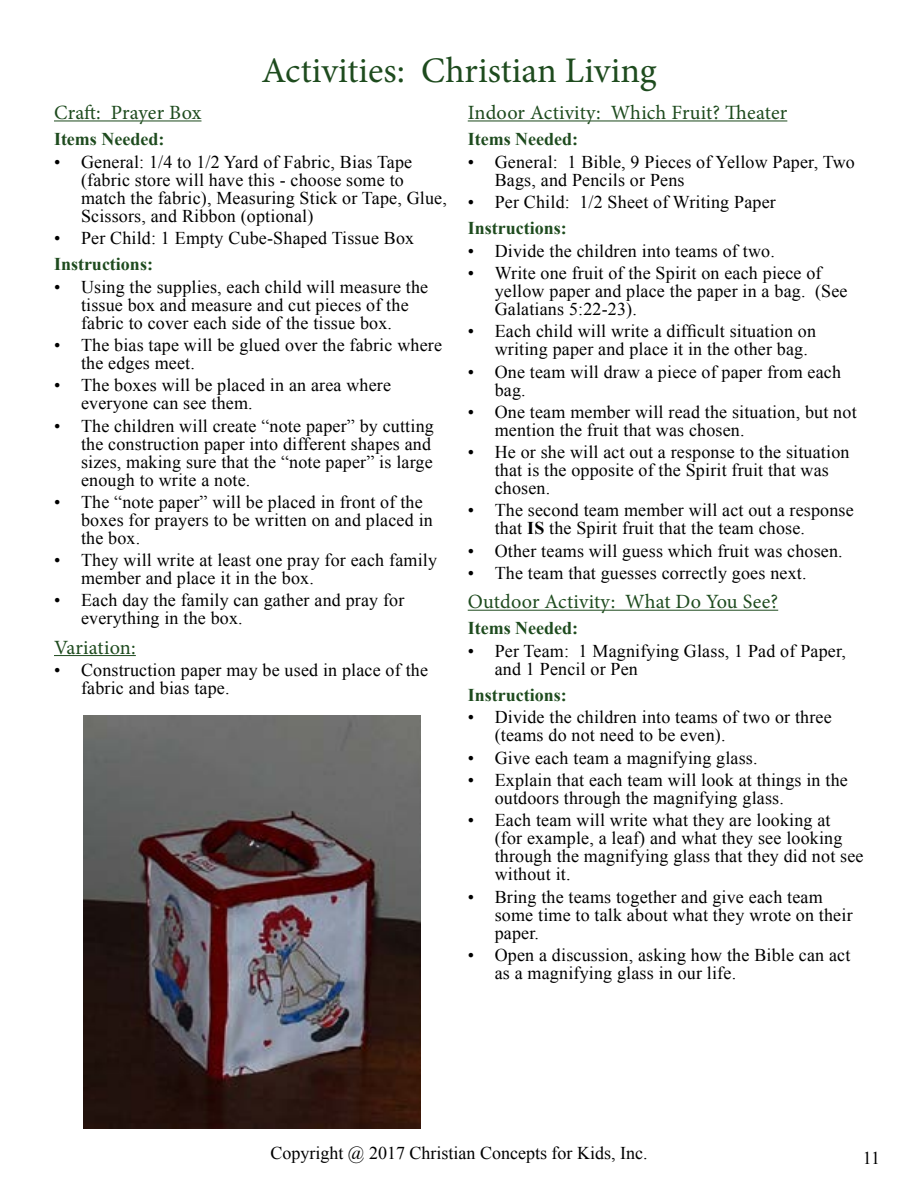
<style>
.page{position:relative;width:918px;height:1188px;background:#fff}
.page>*{position:absolute;margin:0;border:0;box-sizing:border-box;transform-origin:0 0}
.t1{font:36px "Minion Pro";color:#1e4b1e}
.t2{font:20.25px "Minion Pro";letter-spacing:.005em;color:#1e4b1e}
.t3{font:18px/18px "Times New Roman";letter-spacing:.01em;color:#000}
.t4{font:700 18px "Times New Roman";color:#1e4b1e}
.s1{font-weight:700}
</style>
<div class="page">
<hr style="left:468px;top:120px;width:319px;height:1px;background:#1e4b1e">
<hr style="left:468px;top:610px;width:310px;height:1px;background:#1e4b1e">
<hr style="left:54px;top:120px;width:147px;height:1px;background:#1e4b1e">
<hr style="left:54px;top:655px;width:82px;height:1px;background:#1e4b1e">
<img style="left:84px;top:716px;width:336px;height:412px">
<h1 class="t1" style="left:261px;top:47px;width:397px">Activities: Christian Living</h1>
<p class="t2" style="left:54px;top:99px;width:149px">Craft: Prayer Box</p>
<p class="t4" style="left:54px;top:127px;width:112px">Items Needed:</p>
<p class="t3" style="left:81px;top:152px;width:367px;text-indent:-27px">• General: 1/4 to 1/2 Yard of Fabric, Bias Tape (fabric store will have this - choose some to match the fabric), Measuring Stick or Tape, Glue, Scissors, and Ribbon (optional)</p>
<p class="t3" style="left:54px;top:229px;width:362px">• Per Child: 1 Empty Cube-Shaped Tissue Box</p>
<p class="t4" style="left:54px;top:251px;width:100px">Instructions:</p>
<p class="t3" style="left:54px;top:277px;width:376px;text-align:center">• Using the supplies, each child will measure the tissue box and measure and cut pieces of the fabric to cover each side of the tissue box.</p>
<p class="t3" style="left:81px;top:336px;width:363px;text-indent:-27px">• The bias tape will be glued over the fabric where the edges meet.</p>
<p class="t3" style="left:81px;top:376px;width:312px;text-indent:-27px">• The boxes will be placed in an area where everyone can see them.</p>
<p class="t3" style="left:81px;top:416px;width:354px;text-indent:-27px">• The children will create “note paper” by cutting the construction paper into different shapes and sizes, making sure that the “note paper” is large enough to write a note.</p>
<p class="t3" style="left:81px;top:493px;width:353px;text-indent:-27px">• The “note paper” will be placed in front of the boxes for prayers to be written on and placed in the box.</p>
<p class="t3" style="left:81px;top:551px;width:358px;text-indent:-27px">• They will write at least one pray for each family member and place it in the box.</p>
<p class="t3" style="left:81px;top:591px;width:325px;text-indent:-27px">• Each day the family can gather and pray for everything in the box.</p>
<p class="t2" style="left:54px;top:634px;width:83px">Variation:</p>
<p class="t3" style="left:81px;top:661px;width:349px;text-indent:-27px">• Construction paper may be used in place of the fabric and bias tape.</p>
<p class="t2" style="left:468px;top:99px;width:321px">Indoor Activity: Which Fruit? Theater</p>
<p class="t4" style="left:468px;top:127px;width:112px">Items Needed:</p>
<p class="t3" style="left:495px;top:152px;width:362px;text-indent:-27px">• General: 1 Bible, 9 Pieces of Yellow Paper, Two<br>Bags, and Pencils or Pens</p>
<p class="t3" style="left:468px;top:193px;width:310px">• Per Child: 1/2 Sheet of Writing Paper</p>
<p class="t4" style="left:468px;top:215px;width:100px">Instructions:</p>
<p class="t3" style="left:468px;top:241px;width:309px">• Divide the children into teams of two.</p>
<p class="t3" style="left:495px;top:264px;width:354px;text-indent:-27px">• Write one fruit of the Spirit on each piece of yellow paper and place the paper in a bag. (See<br>Galatians 5:22-23).</p>
<p class="t3" style="left:495px;top:322px;width:323px;text-indent:-27px">• Each child will write a difficult situation on writing paper and place it in the other bag.</p>
<p class="t3" style="left:495px;top:362px;width:348px;text-indent:-27px">• One team will draw a piece of paper from each bag.</p>
<p class="t3" style="left:495px;top:403px;width:363px;text-indent:-27px">• One team member will read the situation, but not mention the fruit that was chosen.</p>
<p class="t3" style="left:495px;top:443px;width:356px;text-indent:-27px">• He or she will act out a response to the situation that is the opposite of the Spirit fruit that was chosen.</p>
<p class="t3" style="left:495px;top:501px;width:361px;text-indent:-27px">• The second team member will act out a response that <span class="s1">IS</span> the Spirit fruit that the team chose.</p>
<p class="t3" style="left:468px;top:541px;width:377px">• Other teams will guess which fruit was chosen.</p>
<p class="t3" style="left:468px;top:564px;width:340px">• The team that guesses correctly goes next.</p>
<p class="t2" style="left:468px;top:588px;width:312px">Outdoor Activity: What Do You See?</p>
<p class="t4" style="left:468px;top:616px;width:112px">Items Needed:</p>
<p class="t3" style="left:495px;top:642px;width:353px;text-indent:-27px">• Per Team: 1 Magnifying Glass, 1 Pad of Paper, and 1 Pencil or Pen</p>
<p class="t4" style="left:468px;top:682px;width:100px">Instructions:</p>
<p class="t3" style="left:495px;top:708px;width:339px;text-indent:-27px">• Divide the children into teams of two or three (teams do not need to be even).</p>
<p class="t3" style="left:468px;top:748px;width:291px">• Give each team a magnifying glass.</p>
<p class="t3" style="left:495px;top:771px;width:355px;text-indent:-27px">• Explain that each team will look at things in the outdoors through the magnifying glass.</p>
<p class="t3" style="left:495px;top:811px;width:370px;text-indent:-27px">• Each team will write what they are looking at<br>(for example, a leaf) and what they see looking through the magnifying glass that they did not see without it.</p>
<p class="t3" style="left:495px;top:887px;width:359px;text-indent:-27px">• Bring the teams together and give each team some time to talk about what they wrote on their paper.</p>
<p class="t3" style="left:495px;top:946px;width:357px;text-indent:-27px">• Open a discussion, asking how the Bible can act as a magnifying glass in our life.</p>
<p class="t3" style="left:270px;top:1143px;width:379px">Copyright @ 2017 Christian Concepts for Kids, Inc.</p>
<p class="t3" style="left:863px;top:1149px;width:19px">11</p>
</div>
